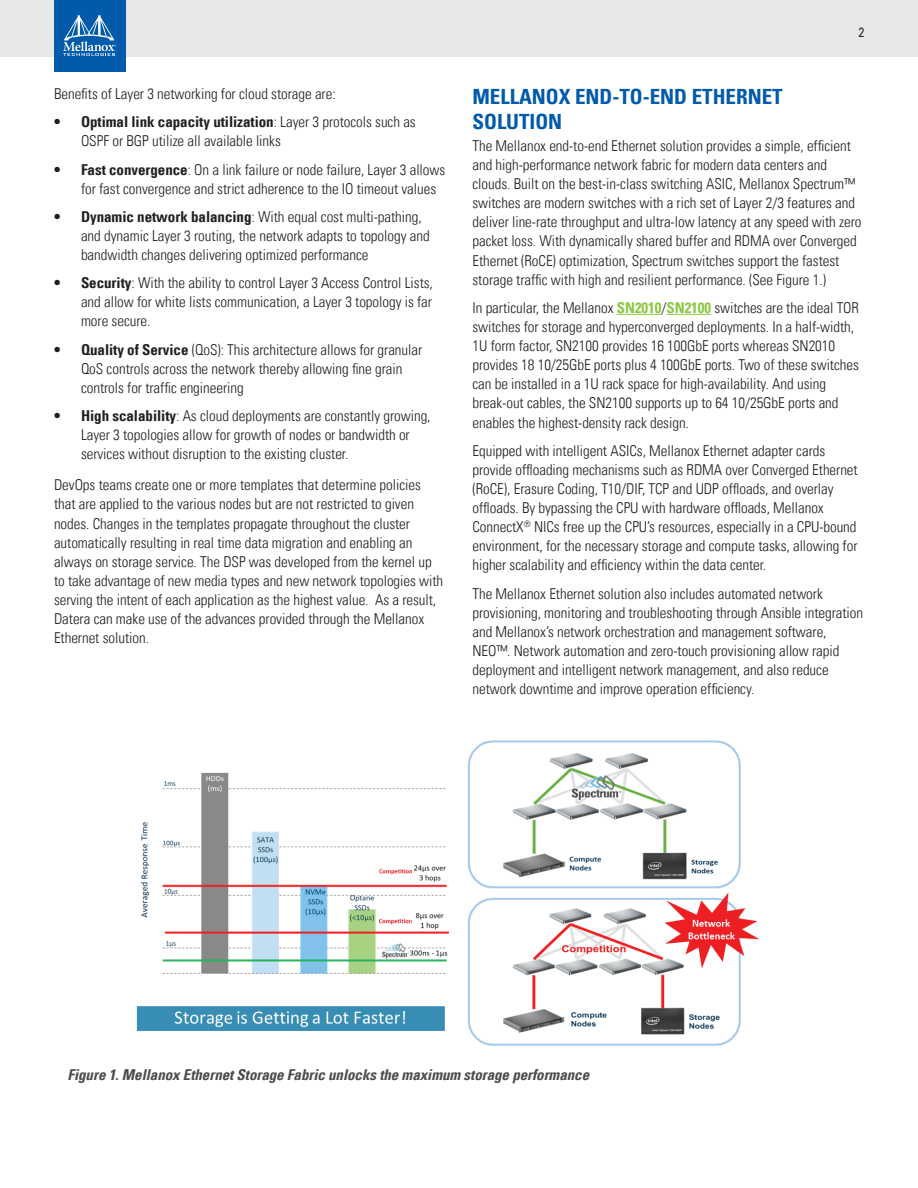
<style>
.page{position:relative;width:918px;height:1188px;background:#fff}
.page>*{position:absolute;margin:0;border:0;box-sizing:border-box;transform-origin:0 0}
.t1{font:700 condensed 21px/25.2px "Univers LT";color:#015aaa}
.t2{font:300 condensed 15px/19.2px "Univers LT";letter-spacing:-.005em;color:#231f20}
.t3{font:italic 700 condensed 15px "Univers LT";letter-spacing:-.005em;color:#4b4c4d}
.t4{font:13.5px "Univers";color:#231f20;scale:.8 1}
.s1{font-weight:700}
.s2{font-weight:700;color:#8ec743}
</style>
<div class="page">
<div style="left:0;top:0;width:918px;height:56px;background:#e6e7e9"></div>
<div style="left:54px;top:0;width:71px;height:71px;background:#015aaa"></div>
<svg style="left:63px;top:15px;width:53px;height:41px"></svg>
<img style="left:136px;top:740px;width:624px;height:306px">
<hr style="left:617px;top:314px;width:44px;height:1px;background:#8ec743">
<hr style="left:666px;top:314px;width:45px;height:1px;background:#8ec743">
<p class="t2" style="left:54px;top:84px;width:283px">Benefits of Layer 3 networking for cloud storage are:</p>
<p class="t2" style="left:81px;top:112px;width:336px;text-indent:-27px"><span class="s1">• Optimal link capacity utilization</span>: Layer 3 protocols such as<br>OSPF or BGP utilize all available links</p>
<p class="t2" style="left:81px;top:160px;width:366px;text-indent:-27px"><span class="s1">• Fast convergence</span>: On a link failure or node failure, Layer 3 allows for fast convergence and strict adherence to the IO timeout values</p>
<p class="t2" style="left:81px;top:207px;width:350px;text-indent:-27px"><span class="s1">• Dynamic network balancing</span>: With equal cost multi-pathing, and dynamic Layer 3 routing, the network adapts to topology and bandwidth changes delivering optimized performance</p>
<p class="t2" style="left:81px;top:273px;width:353px;text-align:justify;text-indent:-27px"><span class="s1">• Security</span>: With the ability to control Layer 3 Access Control Lists, and allow for white lists communication, a Layer 3 topology is far more secure.</p>
<p class="t2" style="left:81px;top:340px;width:343px;text-indent:-27px"><span class="s1">• Quality of Service</span> (QoS): This architecture allows for granular<br>QoS controls across the network thereby allowing fine grain controls for traffic engineering</p>
<p class="t2" style="left:81px;top:406px;width:351px;text-indent:-27px"><span class="s1">• High scalability</span>: As cloud deployments are constantly growing,<br>Layer 3 topologies allow for growth of nodes or bandwidth or services without disruption to the existing cluster.</p>
<p class="t2" style="left:54px;top:475px;width:391px">DevOps teams create one or more templates that determine policies that are applied to the various nodes but are not restricted to given nodes. Changes in the templates propagate throughout the cluster automatically resulting in real time data migration and enabling an always on storage service. The DSP was developed from the kernel up to take advantage of new media types and new network topologies with serving the intent of each application as the highest value. As a result, Datera can make use of the advances provided through the Mellanox Ethernet solution.</p>
<p class="t4" style="left:858px;top:24px;width:9px">2</p>
<h1 class="t1" style="left:472px;top:83px;width:312px">MELLANOX END-TO-END ETHERNET<br>SOLUTION</h1>
<p class="t2" style="left:472px;top:136px;width:391px">The Mellanox end-to-end Ethernet solution provides a simple, efficient and high-performance network fabric for modern data centers and clouds. Built on the best-in-class switching ASIC, Mellanox Spectrum™ switches are modern switches with a rich set of Layer 2/3 features and deliver line-rate throughput and ultra-low latency at any speed with zero packet loss. With dynamically shared buffer and RDMA over Converged Ethernet (RoCE) optimization, Spectrum switches support the fastest storage traffic with high and resilient performance. (See Figure 1.)</p>
<p class="t2" style="left:472px;top:298px;width:388px">In particular, the Mellanox <span class="s2">SN2010</span>/<span class="s2">SN2100</span> switches are the ideal TOR switches for storage and hyperconverged deployments. In a half-width, 1U form factor, SN2100 provides 16 100GbE ports whereas SN2010 provides 18 10/25GbE ports plus 4 100GbE ports. Two of these switches can be installed in a 1U rack space for high-availability. And using break-out cables, the SN2100 supports up to 64 10/25GbE ports and enables the highest-density rack design.</p>
<p class="t2" style="left:472px;top:441px;width:387px">Equipped with intelligent ASICs, Mellanox Ethernet adapter cards provide offloading mechanisms such as RDMA over Converged Ethernet (RoCE), Erasure Coding, T10/DIF, TCP and UDP offloads, and overlay offloads. By bypassing the CPU with hardware offloads, Mellanox ConnectX<sup>®</sup> NICs free up the CPU’s resources, especially in a CPU-bound environment, for the necessary storage and compute tasks, allowing for higher scalability and efficiency within the data center.</p>
<p class="t2" style="left:472px;top:584px;width:392px">The Mellanox Ethernet solution also includes automated network provisioning, monitoring and troubleshooting through Ansible integration and Mellanox’s network orchestration and management software, NEO™. Network automation and zero-touch provisioning allow rapid deployment and intelligent network management, and also reduce network downtime and improve operation efficiency.</p>
<p class="t3" style="left:67px;top:1066px;width:523px">Figure 1. Mellanox Ethernet Storage Fabric unlocks the maximum storage performance</p>
</div>
